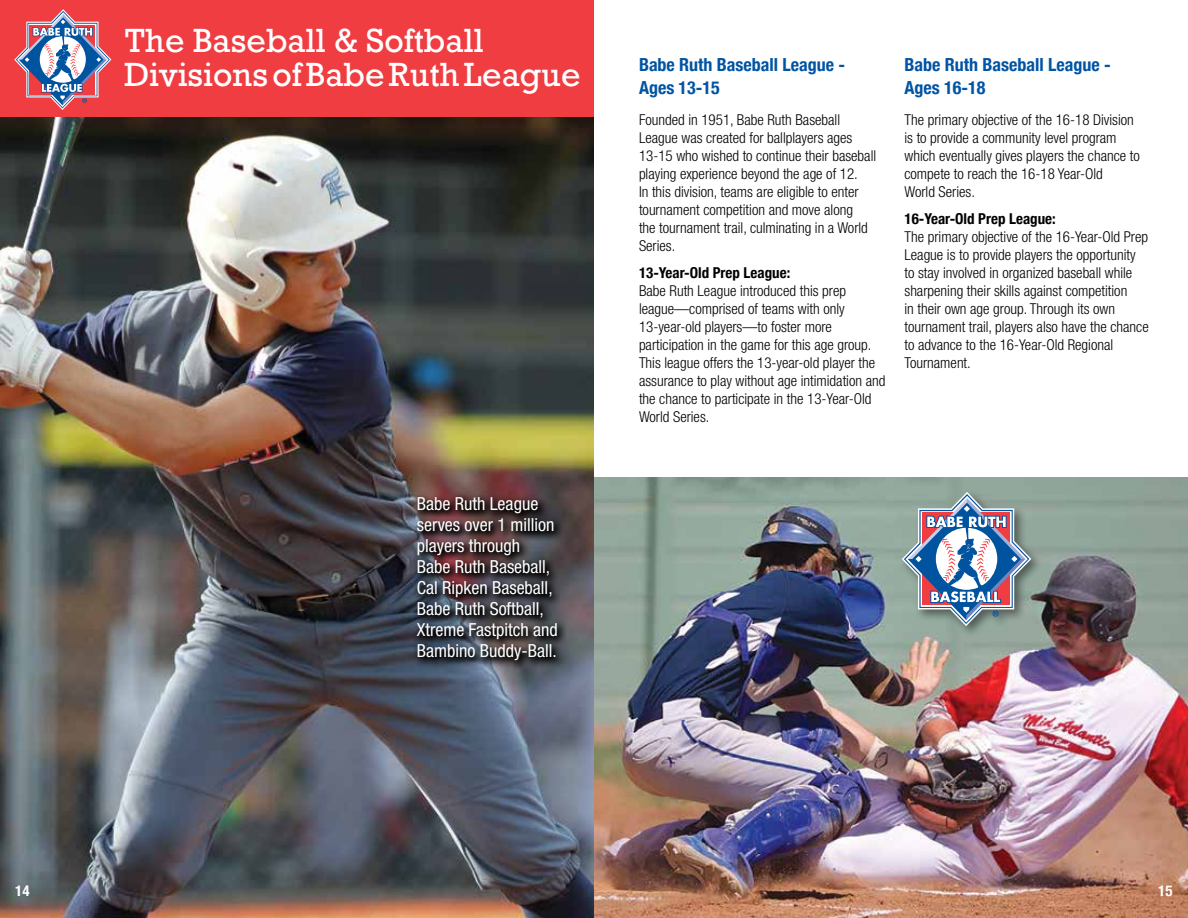
<style>
.page{position:relative;width:1188px;height:918px;background:#fff}
.page>*{position:absolute;margin:0;border:0;box-sizing:border-box;transform-origin:0 0}
.t1{font:31.5px/34.5px "Rockwell";color:#fff}
.t2{font:condensed 18px/21px "Helvetica Neue LT Std";color:#fff}
.t3{font:700 condensed 18px/22.5px "Helvetica Neue";color:#0054a4}
.t4{font:300 condensed 15px/18px "Helvetica Neue LT Std";color:#000}
.t5{font:700 condensed 15px "Helvetica Neue";color:#000}
.t6{font:700 condensed 15px "Helvetica Neue";color:#fff}
</style>
<div class="page">
<img style="left:0;top:117px;width:594px;height:801px">
<div style="left:0;top:0;width:594px;height:117px;background:#ef3d42"></div>
<svg style="left:14px;top:9px;width:97px;height:101px"></svg>
<svg style="left:412px;top:493px;width:156px;height:179px;background:#3c353a"></svg>
<img style="left:594px;top:477px;width:594px;height:441px">
<div style="left:899px;top:489px;width:144px;height:149px;background:#000;opacity:.45"></div>
<svg style="left:902px;top:492px;width:129px;height:134px"></svg>
<h1 class="t1" style="left:124px;top:24px;width:457px">The Baseball &amp; Softball<br>Divisions of Babe Ruth League</h1>
<p class="t2" style="left:417px;top:493px;width:143px">Babe Ruth League serves over 1 million players through<br>Babe Ruth Baseball,<br>Cal Ripken Baseball,<br>Babe Ruth Softball,<br>Xtreme Fastpitch and<br>Bambino Buddy-Ball.</p>
<p class="t3" style="left:639px;top:52px;width:208px">Babe Ruth Baseball League -<br>Ages 13-15</p>
<p class="t4" style="left:639px;top:111px;width:239px">Founded in 1951, Babe Ruth Baseball League was created for ballplayers ages 13-15 who wished to continue their baseball playing experience beyond the age of 12.<br>In this division, teams are eligible to enter tournament competition and move along<br>the tournament trail, culminating in a World Series.</p>
<p class="t5" style="left:639px;top:261px;width:153px">13-Year-Old Prep League:</p>
<p class="t4" style="left:639px;top:282px;width:248px">Babe Ruth League introduced this prep league—comprised of teams with only 13-year-old players—to foster more participation in the game for this age group.<br>This league offers the 13-year-old player the assurance to play without age intimidation and the chance to participate in the 13-Year-Old World Series.</p>
<p class="t3" style="left:904px;top:52px;width:208px">Babe Ruth Baseball League -<br>Ages 16-18</p>
<p class="t4" style="left:904px;top:111px;width:237px">The primary objective of the 16-18 Division is to provide a community level program which eventually gives players the chance to compete to reach the 16-18 Year-Old<br>World Series.</p>
<p class="t5" style="left:904px;top:207px;width:153px">16-Year-Old Prep League:</p>
<p class="t4" style="left:904px;top:228px;width:246px">The primary objective of the 16-Year-Old Prep League is to provide players the opportunity to stay involved in organized baseball while sharpening their skills against competition<br>in their own age group. Through its own tournament trail, players also have the chance to advance to the 16-Year-Old Regional Tournament.</p>
<p class="t6" style="left:15px;top:879px;width:16px">14</p>
<p class="t6" style="left:1158px;top:879px;width:16px">15</p>
</div>
